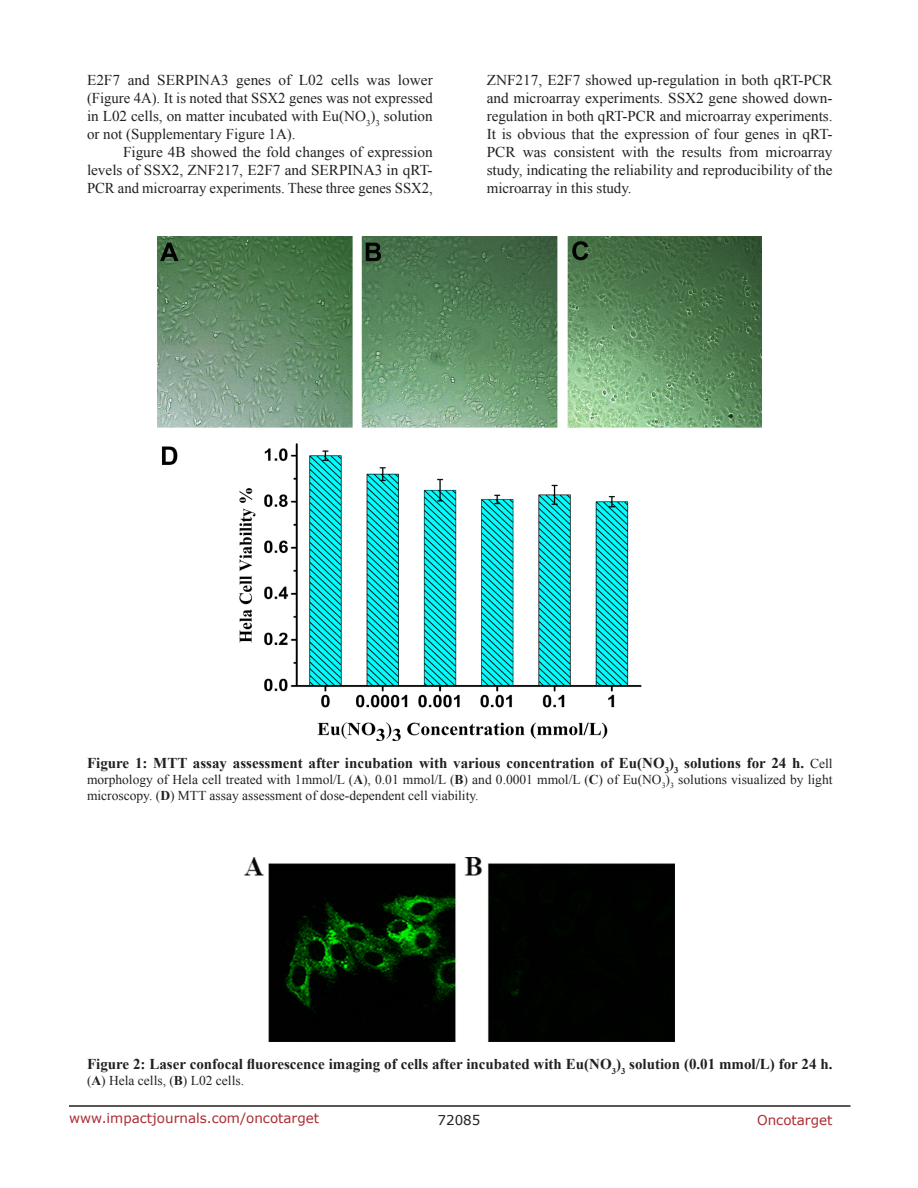
<style>
.page{position:relative;width:918px;height:1188px;background:#fff}
.page>*{position:absolute;margin:0;border:0;box-sizing:border-box;transform-origin:0 0}
.BodyText{font:15px/18px "Times New Roman";color:#231f20;text-align:justify}
.FigureText{font:700 15px "Times New Roman";color:#231f20}
.FigureText-2{font:13.5px/16.2px "Times New Roman";color:#231f20}
.t1{font:13.5px "Verdana";color:#ac2b31}
.t2{font:13.5px "Verdana";color:#231f20}
.s1{font-weight:400;font-size:13.5px}
.s2{font-weight:700}
</style>
<div class="page">
<hr style="left:69px;top:1105px;width:781px;height:2px;background:#231f20">
<img style="left:158px;top:236px;width:604px;height:504px">
<img style="left:245px;top:858px;width:430px;height:183px">
<p class="BodyText" style="left:87px;top:71px;width:347px">E2F7 and SERPINA3 genes of L02 cells was lower (Figure 4A). It is noted that SSX2 genes was not expressed in L02 cells, on matter incubated with Eu(NO<sub>3</sub>)<sub>3</sub> solution or not (Supplementary Figure 1A).</p>
<p class="BodyText" style="left:87px;top:143px;width:347px;text-indent:36px">Figure 4B showed the fold changes of expression levels of SSX2, ZNF217, E2F7 and SERPINA3 in qRT-PCR and microarray experiments. These three genes SSX2,</p>
<p class="BodyText" style="left:487px;top:71px;width:347px">ZNF217, E2F7 showed up-regulation in both qRT-PCR and microarray experiments. SSX2 gene showed down&shy;regulation in both qRT-PCR and microarray experiments.<br>It is obvious that the expression of four genes in qRT-PCR was consistent with the results from microarray study, indicating the reliability and reproducibility of the microarray in this study.</p>
<p class="FigureText" style="left:87px;top:752px;width:747px">Figure 1: MTT assay assessment after incubation with various concentration of Eu(NO<sub>3</sub>)<sub>3</sub> solutions for 24 h. <span class="s1">Cell</span></p>
<p class="FigureText-2" style="left:87px;top:771px;width:747px">morphology of Hela cell treated with 1mmol/L (<span class="s2">A</span>), 0.01 mmol/L (<span class="s2">B</span>) and 0.0001 mmol/L (<span class="s2">C</span>) of Eu(NO<sub>3</sub>)<sub>3</sub> solutions visualized by light microscopy. (<span class="s2">D</span>) MTT assay assessment of dose-dependent cell viability.</p>
<p class="FigureText" style="left:87px;top:1054px;width:747px">Figure 2: Laser confocal fluorescence imaging of cells after incubated with Eu(NO<sub>3</sub>)<sub>3</sub> solution (0.01 mmol/L) for 24 h.</p>
<p class="FigureText-2" style="left:87px;top:1072px;width:159px">(<span class="s2">A</span>) Hela cells, (<span class="s2">B</span>) L02 cells.</p>
<p class="t1" style="left:69px;top:1109px;width:252px">www.impactjournals.com/oncotarget</p>
<p class="t2" style="left:438px;top:1111px;width:44px">72085</p>
<p class="t1" style="left:757px;top:1111px;width:77px">Oncotarget</p>
</div>
